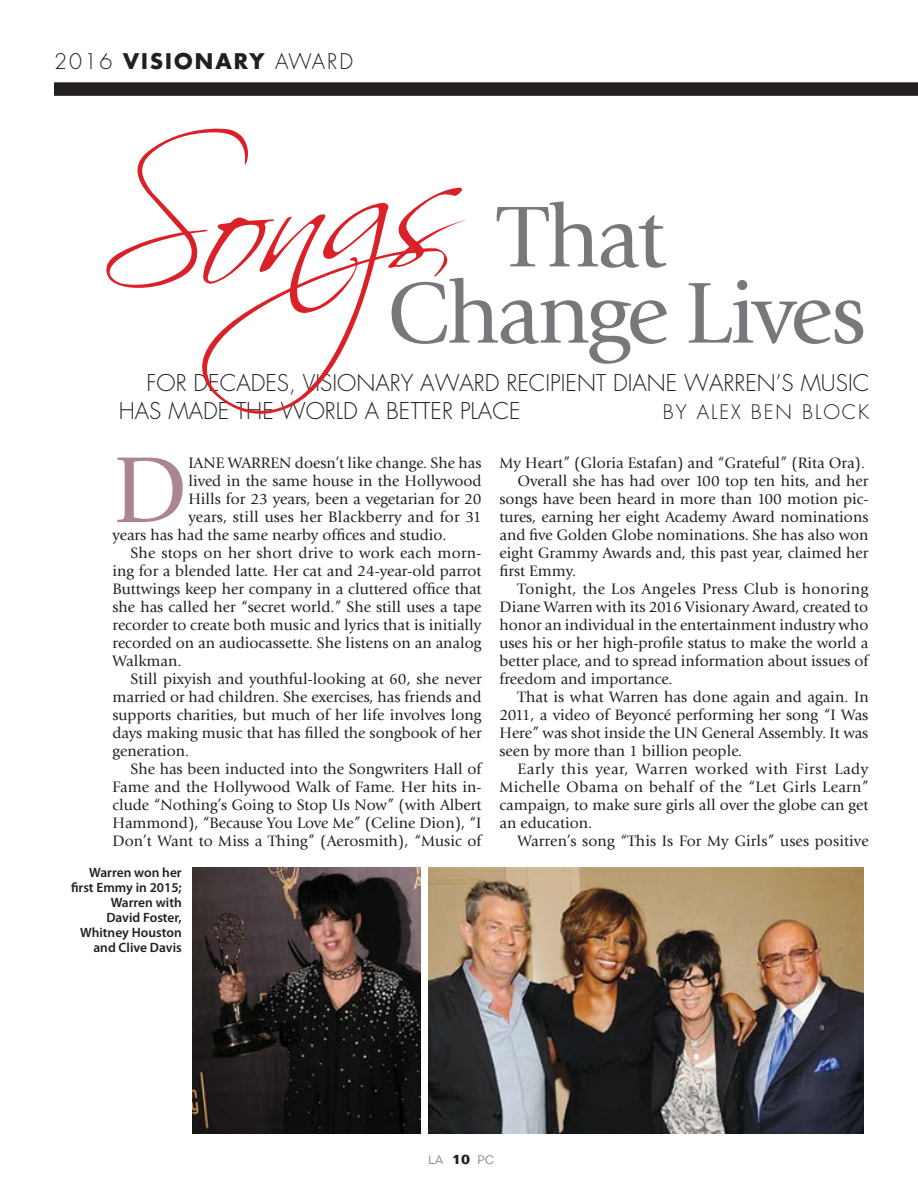
<style>
.page{position:relative;width:918px;height:1188px;background:#fff}
.page>*{position:absolute;margin:0;border:0;box-sizing:border-box;transform-origin:0 0}
.t1{font:178.5px "Scriptina";color:#da2128}
.t2{font:97.5px "Giovanni Std";color:#ac8595}
.t3{font:90px "Giovanni Std";letter-spacing:-.035em;color:#77787b}
.t4{font:300 22.5px/28.5px "Futura Std";color:#231f20}
.t5{font:300 21px "Futura Std";letter-spacing:.1em;color:#231f20}
.t6{font:300 19.5px "Futura Std";letter-spacing:.1em;color:#231f20}
.t7{font:15.75px "Giovanni Std";color:#231f20}
.t8{font:15.75px "Giovanni Std";letter-spacing:.02em;color:#231f20}
.t9{font:15.75px "Giovanni Std";letter-spacing:.025em;color:#231f20}
.t10{font:15.75px "Giovanni Std";letter-spacing:.04em;color:#231f20}
.t11{font:600 13.5px/15px "Myriad Pro";color:#231f20;text-align:right}
.t12{font:300 12px "Folio Std";color:#808285}
.s1{font-weight:700}
.s2{font-size:165px}
.s3{font-weight:700;font-size:13.5px;color:#231f20}
</style>
<div class="page">
<div style="left:54px;top:82px;width:864px;height:14px;background:#231f20"></div>
<img style="left:193px;top:867px;width:227px;height:267px">
<img style="left:429px;top:867px;width:434px;height:267px">
<h3 class="t5" style="left:54px;top:49px;width:301px">2016 <span class="s1">VISIONARY</span> AWARD</h3>
<h1 class="t1" style="left:86px;top:125px;width:372px;rotate:-5deg">Son<span class="s2">gs</span></h1>
<h3 class="t3" style="left:499px;top:186px;width:169px">That</h3>
<h3 class="t3" style="left:387px;top:263px;width:481px">Change Lives</h3>
<h3 class="t4" style="left:119px;top:369px;width:752px;text-indent:28px">FOR DECADES, VISIONARY AWARD RECIPIENT DIANE WARREN’S MUSIC<br>HAS MADE THE WORLD A BETTER PLACE</h3>
<p class="t6" style="left:663px;top:400px;width:208px">BY ALEX BEN BLOCK</p>
<h2 class="t2" style="left:112px;top:435px;width:77px">D</h2>
<p class="t7" style="left:188px;top:454px;width:295px">IANE WARREN doesn’t like change. She has</p>
<p class="t7" style="left:188px;top:472px;width:295px">lived in the same house in the Hollywood</p>
<p class="t7" style="left:188px;top:490px;width:295px">Hills for 23 years, been a vegetarian for 20</p>
<p class="t7" style="left:188px;top:508px;width:295px">years, still uses her Blackberry and for 31</p>
<p class="t7" style="left:112px;top:526px;width:336px">years has had the same nearby offices and studio.</p>
<p class="t7" style="left:130px;top:544px;width:352px">She stops on her short drive to work each morn-</p>
<p class="t7" style="left:112px;top:562px;width:371px">ing for a blended latte. Her cat and 24-year-old parrot</p>
<p class="t7" style="left:112px;top:580px;width:371px">Buttwings keep her company in a cluttered office that</p>
<p class="t7" style="left:112px;top:598px;width:371px">she has called her “secret world.” She still uses a tape</p>
<p class="t7" style="left:112px;top:616px;width:371px">recorder to create both music and lyrics that is initially</p>
<p class="t7" style="left:112px;top:634px;width:370px">recorded on an audiocassette. She listens on an analog</p>
<p class="t7" style="left:112px;top:652px;width:71px">Walkman.</p>
<p class="t7" style="left:130px;top:670px;width:353px">Still pixyish and youthful-looking at 60, she never</p>
<p class="t7" style="left:112px;top:688px;width:370px">married or had children. She exercises, has friends and</p>
<p class="t7" style="left:112px;top:706px;width:371px">supports charities, but much of her life involves long</p>
<p class="t7" style="left:112px;top:724px;width:371px">days making music that has filled the songbook of her</p>
<p class="t7" style="left:112px;top:742px;width:78px">generation.</p>
<p class="t7" style="left:130px;top:760px;width:353px">She has been inducted into the Songwriters Hall of</p>
<p class="t7" style="left:112px;top:778px;width:370px">Fame and the Hollywood Walk of Fame. Her hits in-</p>
<p class="t7" style="left:112px;top:796px;width:370px">clude “Nothing’s Going to Stop Us Now” (with Albert</p>
<p class="t7" style="left:112px;top:814px;width:370px">Hammond), “Because You Love Me” (Celine Dion), “I</p>
<p class="t7" style="left:112px;top:832px;width:371px">Don’t Want to Miss a Thing” (Aerosmith), “Music of</p>
<p class="t11" style="left:71px;top:865px;width:112px">Warren won her first Emmy in 2015;<br>Warren with<br>David Foster,<br>Whitney Houston and Clive Davis</p>
<p class="t7" style="left:499px;top:454px;width:367px">My Heart” (Gloria Estafan) and “Grateful” (Rita Ora).</p>
<p class="t7" style="left:517px;top:472px;width:353px">Overall she has had over 100 top ten hits, and her</p>
<p class="t7" style="left:499px;top:490px;width:371px">songs have been heard in more than 100 motion pic-</p>
<p class="t7" style="left:499px;top:508px;width:371px">tures, earning her eight Academy Award nominations</p>
<p class="t7" style="left:499px;top:526px;width:371px">and five Golden Globe nominations. She has also won</p>
<p class="t7" style="left:499px;top:544px;width:370px">eight Grammy Awards and, this past year, claimed her</p>
<p class="t7" style="left:499px;top:562px;width:78px">first Emmy.</p>
<p class="t9" style="left:517px;top:580px;width:352px">Tonight, the Los Angeles Press Club is honoring</p>
<p class="t7" style="left:499px;top:598px;width:370px">Diane Warren with its 2016 Visionary Award, created to</p>
<p class="t7" style="left:499px;top:616px;width:371px">honor an individual in the entertainment industry who</p>
<p class="t7" style="left:499px;top:634px;width:371px">uses his or her high-profile status to make the world a</p>
<p class="t7" style="left:499px;top:652px;width:370px">better place, and to spread information about issues of</p>
<p class="t7" style="left:499px;top:670px;width:174px">freedom and importance.</p>
<p class="t7" style="left:517px;top:688px;width:353px">That is what Warren has done again and again. In</p>
<p class="t7" style="left:499px;top:706px;width:370px">2011, a video of Beyoncé performing her song “I Was</p>
<p class="t7" style="left:499px;top:724px;width:370px">Here” was shot inside the UN General Assembly. It was</p>
<p class="t7" style="left:499px;top:742px;width:244px">seen by more than 1 billion people.</p>
<p class="t10" style="left:517px;top:760px;width:353px">Early this year, Warren worked with First Lady</p>
<p class="t8" style="left:499px;top:778px;width:371px">Michelle Obama on behalf of the “Let Girls Learn”</p>
<p class="t7" style="left:499px;top:796px;width:370px">campaign, to make sure girls all over the globe can get</p>
<p class="t7" style="left:499px;top:814px;width:94px">an education.</p>
<p class="t7" style="left:517px;top:832px;width:353px">Warren’s song “This Is For My Girls” uses positive</p>
<p class="t12" style="left:428px;top:1153px;width:67px">LA <span class="s3">10</span> PC</p>
</div>
